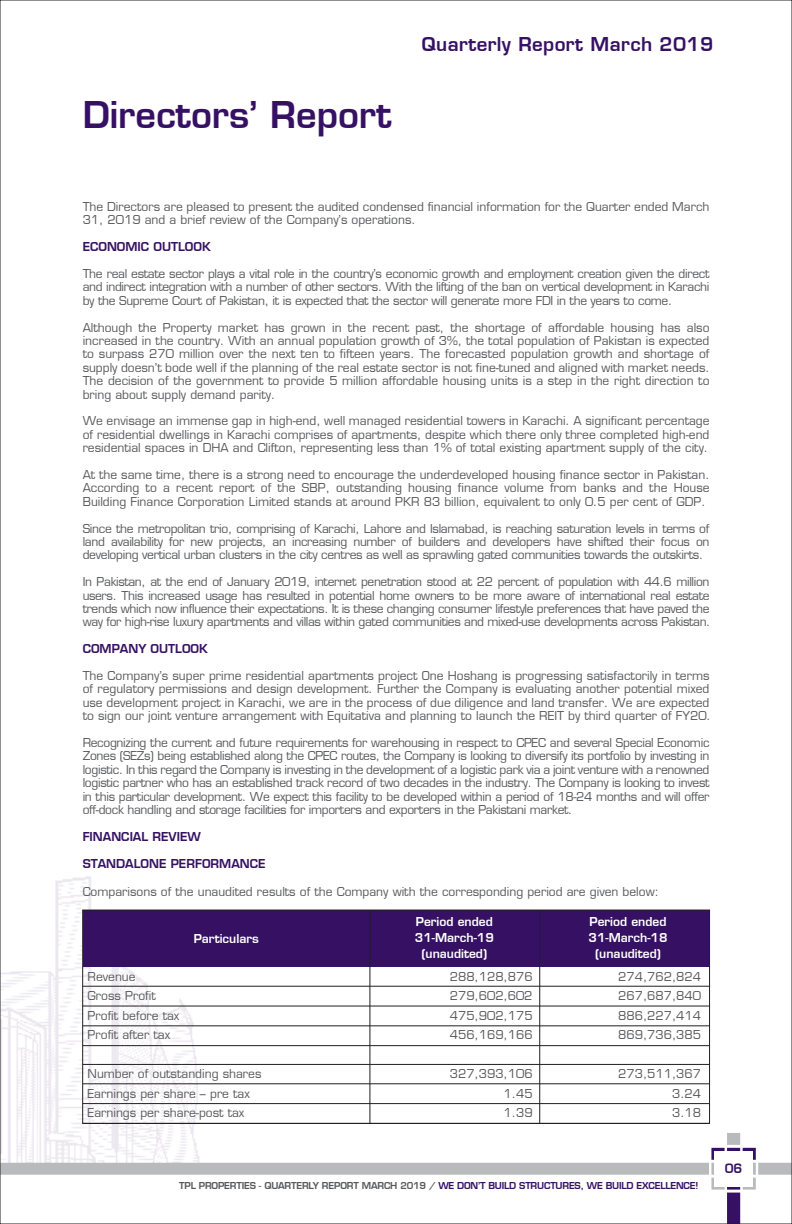
<style>
.page{position:relative;width:792px;height:1224px;background:#fff}
.page>*{position:absolute;margin:0;border:0;box-sizing:border-box;transform-origin:0 0}
.t1{font:600 36px "Eurostile LT";color:#361163}
.t2{font:600 18.6px "Eurostile LT";letter-spacing:.02em;color:#361163}
.t3{font:600 12.6px "Eurostile LT";color:#361163}
.t4{font:12px/13.4px "Eurostile LT";color:#58595b;text-align:justify}
.t5{font:600 12px/15.8px "Eurostile LT";color:#fff;text-align:center}
.t6{font:600 12px "Eurostile LT";color:#361163}
.t7{font:600 9.4px "Eurostile LT";letter-spacing:-.02em;color:#361163}
.s1{color:#58595b}
</style>
<div class="page">
<img style="left:2px;top:876px;width:229px;height:257px">
<svg style="left:2px;top:1133px;width:788px;height:42px"></svg>
<svg style="left:711px;top:1148px;width:45px;height:74px"></svg>
<div style="left:715px;top:1151px;width:38px;height:35px;background:#fff"></div>
<div style="left:83px;top:910px;width:627px;height:56px;background:#361163"></div>
<hr style="left:539px;top:910px;width:1px;height:213px;background:#231f20">
<hr style="left:370px;top:910px;width:1px;height:213px;background:#231f20">
<div style="left:82px;top:910px;width:628px;height:214px;border:1px solid #231f20"></div>
<hr style="left:83px;top:1103px;width:627px;height:1px;background:#231f20">
<hr style="left:83px;top:1123px;width:627px;height:1px;background:#231f20">
<hr style="left:83px;top:1083px;width:627px;height:1px;background:#231f20">
<hr style="left:83px;top:1064px;width:627px;height:1px;background:#231f20">
<hr style="left:83px;top:1045px;width:627px;height:1px;background:#231f20">
<hr style="left:83px;top:1025px;width:627px;height:1px;background:#231f20">
<hr style="left:83px;top:1006px;width:627px;height:1px;background:#231f20">
<hr style="left:83px;top:986px;width:627px;height:1px;background:#231f20">
<h1 class="t1" style="left:83px;top:92px;width:310px">Directors’ Report</h1>
<h2 class="t2" style="left:422px;top:32px;width:293px">Quarterly Report March 2019</h2>
<p class="t4" style="left:83px;top:200px;width:628px">The Directors are pleased to present the audited condensed financial information for the Quarter ended March<br>31, 2019 and a brief review of the Company’s operations.</p>
<p class="t6" style="left:83px;top:239px;width:130px">ECONOMIC OUTLOOK</p>
<p class="t4" style="left:83px;top:267px;width:628px">The real estate sector plays a vital role in the country’s economic growth and employment creation given the direct and indirect integration with a number of other sectors. With the lifting of the ban on vertical development in Karachi by the Supreme Court of Pakistan, it is expected that the sector will generate more FDI in the years to come.</p>
<p class="t4" style="left:83px;top:321px;width:628px">Although the Property market has grown in the recent past, the shortage of affordable housing has also increased in the country. With an annual population growth of 3%, the total population of Pakistan is expected to surpass 270 million over the next ten to fifteen years. The forecasted population growth and shortage of supply doesn’t bode well if the planning of the real estate sector is not fine-tuned and aligned with market needs.<br>The decision of the government to provide 5 million affordable housing units is a step in the right direction to bring about supply demand parity.</p>
<p class="t4" style="left:83px;top:414px;width:628px">We envisage an immense gap in high-end, well managed residential towers in Karachi. A significant percentage of residential dwellings in Karachi comprises of apartments, despite which there only three completed high-end residential spaces in DHA and Clifton, representing less than 1% of total existing apartment supply of the city.</p>
<p class="t4" style="left:83px;top:468px;width:628px">At the same time, there is a strong need to encourage the underdeveloped housing finance sector in Pakistan.<br>According to a recent report of the SBP, outstanding housing finance volume from banks and the House Building Finance Corporation Limited stands at around PKR 83 billion, equivalent to only 0.5 per cent of GDP.</p>
<p class="t4" style="left:83px;top:522px;width:628px">Since the metropolitan trio, comprising of Karachi, Lahore and Islamabad, is reaching saturation levels in terms of land availability for new projects, an increasing number of builders and developers have shifted their focus on developing vertical urban clusters in the city centres as well as sprawling gated communities towards the outskirts.</p>
<p class="t4" style="left:83px;top:575px;width:629px">In Pakistan, at the end of January 2019, internet penetration stood at 22 percent of population with 44.6 million users. This increased usage has resulted in potential home owners to be more aware of international real estate trends which now influence their expectations. It is these changing consumer lifestyle preferences that have paved the way for high-rise luxury apartments and villas within gated communities and mixed-use developments across Pakistan.</p>
<p class="t6" style="left:83px;top:641px;width:127px">COMPANY OUTLOOK</p>
<p class="t4" style="left:83px;top:669px;width:630px">The Company’s super prime residential apartments project One Hoshang is progressing satisfactorily in terms of regulatory permissions and design development. Further the Company is evaluating another potential mixed use development project in Karachi, we are in the process of due diligence and land transfer. We are expected to sign our joint venture arrangement with Equitativa and planning to launch the REIT by third quarter of FY20.</p>
<p class="t4" style="left:83px;top:736px;width:628px">Recognizing the current and future requirements for warehousing in respect to CPEC and several Special Economic Zones (SEZs) being established along the CPEC routes, the Company is looking to diversify its portfolio by investing in logistic. In this regard the Company is investing in the development of a logistic park via a joint venture with a renowned logistic partner who has an established track record of two decades in the industry. The Company is looking to invest in this particular development. We expect this facility to be developed within a period of 18-24 months and will offer off-dock handling and storage facilities for importers and exporters in the Pakistani market.</p>
<p class="t6" style="left:83px;top:829px;width:120px">FINANCIAL REVIEW</p>
<p class="t6" style="left:83px;top:856px;width:184px">STANDALONE PERFORMANCE</p>
<p class="t4" style="left:83px;top:885px;width:578px">Comparisons of the unaudited results of the Company with the corresponding period are given below:</p>
<p class="t5" style="left:194px;top:931px;width:67px">Particulars</p>
<p class="t5" style="left:415px;top:914px;width:80px">Period ended<br>31-March-19 (unaudited)</p>
<p class="t5" style="left:589px;top:914px;width:80px">Period ended<br>31-March-18 (unaudited)</p>
<p class="t4" style="left:88px;top:970px;width:49px">Revenue</p>
<p class="t4" style="left:450px;top:970px;width:84px">288,128,876</p>
<p class="t4" style="left:618px;top:970px;width:84px">274,762,824</p>
<p class="t4" style="left:88px;top:989px;width:70px">Gross Profit</p>
<p class="t4" style="left:450px;top:989px;width:84px">279,602,602</p>
<p class="t4" style="left:618px;top:989px;width:84px">267,687,840</p>
<p class="t4" style="left:88px;top:1009px;width:93px">Profit before tax</p>
<p class="t4" style="left:450px;top:1009px;width:84px">475,902,175</p>
<p class="t4" style="left:618px;top:1009px;width:84px">886,227,414</p>
<p class="t4" style="left:88px;top:1028px;width:84px">Profit after tax</p>
<p class="t4" style="left:450px;top:1028px;width:84px">456,169,166</p>
<p class="t4" style="left:618px;top:1028px;width:84px">869,736,385</p>
<p class="t4" style="left:88px;top:1067px;width:175px">Number of outstanding shares</p>
<p class="t4" style="left:450px;top:1067px;width:84px">327,393,106</p>
<p class="t4" style="left:618px;top:1067px;width:84px">273,511,367</p>
<p class="t4" style="left:88px;top:1087px;width:164px">Earnings per share – pre tax</p>
<p class="t4" style="left:504px;top:1087px;width:30px">1.45</p>
<p class="t4" style="left:672px;top:1087px;width:30px">3.24</p>
<p class="t4" style="left:88px;top:1106px;width:158px">Earnings per share-post tax</p>
<p class="t4" style="left:504px;top:1106px;width:30px">1.39</p>
<p class="t4" style="left:672px;top:1106px;width:30px">3.18</p>
<p class="t7" style="left:179px;top:1179px;width:521px"><span class="s1">TPL PROPERTIES - QUARTERLY REPORT MARCH 2019 /</span> WE DON’T BUILD STRUCTURES, WE BUILD EXCELLENCE!</p>
<p class="t3" style="left:725px;top:1161px;width:19px">06</p>
</div>
